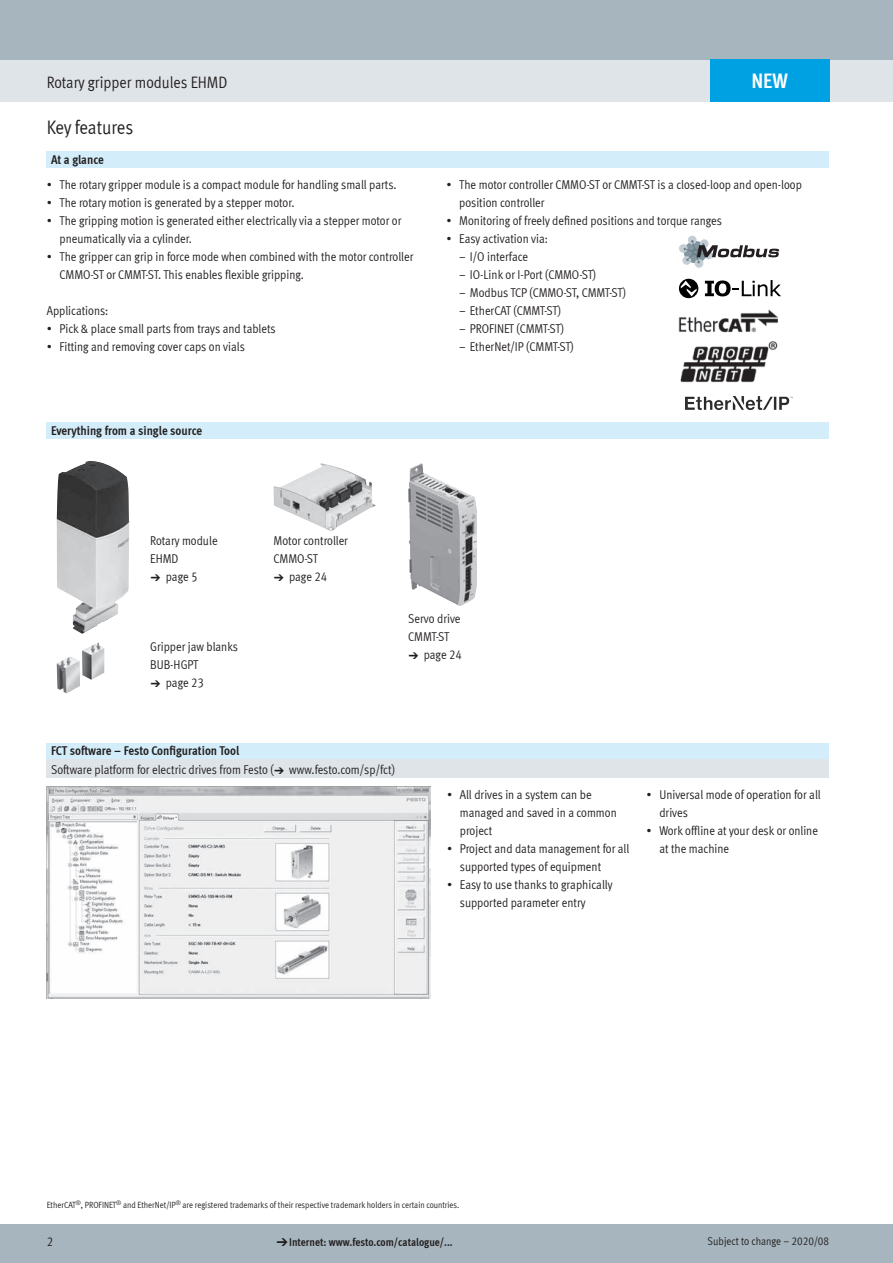
<style>
.page{position:relative;width:893px;height:1263px;background:#fff}
.page>*{position:absolute;margin:0;border:0;box-sizing:border-box;transform-origin:0 0}
.t1{font:700 21px "Meta Cond LF";color:#fff}
.t2{font:19.5px "Meta Cond LF";letter-spacing:-.005em;color:#231f20}
.t3{font:16.5px "Meta Cond LF";color:#231f20}
.t4{font:12.75px/18px "Meta Cond LF";color:#231f20}
.t5{font:700 12.75px "Meta Cond LF";color:#231f20}
.t6{font:700 11.25px "Meta Cond LF";color:#231f20}
.t7{font:11.25px "Meta Cond LF";color:#231f20}
.t8{font:9px "Meta Cond LF";color:#231f20}
.s1{font-family:"Meto Pict 182"}
.s2{font-weight:700}
.s3{font-family:"Meto Pict 182";font-weight:400}
</style>
<div class="page">
<div style="left:0;top:1225px;width:893px;height:38px;background:#a7b6be"></div>
<div style="left:0;top:60px;width:893px;height:42px;background:#dfe4e8"></div>
<div style="left:0;top:0;width:893px;height:60px;background:#a7b6be"></div>
<div style="left:47px;top:151px;width:782px;height:17px;background:#d4edfa"></div>
<div style="left:47px;top:422px;width:782px;height:17px;background:#d4edfa"></div>
<img style="left:57px;top:461px;width:72px;height:173px">
<img style="left:57px;top:642px;width:47px;height:51px">
<img style="left:274px;top:463px;width:102px;height:68px">
<img style="left:408px;top:463px;width:68px;height:142px">
<div style="left:47px;top:743px;width:782px;height:17px;background:#d4edfa"></div>
<div style="left:47px;top:760px;width:782px;height:18px;background:#dfe4e8"></div>
<img style="left:47px;top:786px;width:383px;height:213px">
<div style="left:710px;top:60px;width:119px;height:42px;background:#00a1e3"></div>
<img style="left:679px;top:309px;width:99px;height:24px">
<img style="left:680px;top:341px;width:98px;height:42px">
<img style="left:685px;top:396px;width:107px;height:14px">
<div style="left:688px;top:236px;width:9px;height:8px;background:#c4ced4;border-radius:50%"></div>
<div style="left:679px;top:244px;width:9px;height:9px;background:#c4ced4;border-radius:50%"></div>
<div style="left:695px;top:259px;width:8px;height:9px;background:#c4ced4;border-radius:50%"></div>
<svg style="left:683px;top:240px;width:96px;height:24px"></svg>
<svg style="left:679px;top:279px;width:19px;height:19px"></svg>
<svg style="left:681px;top:281px;width:16px;height:15px"></svg>
<svg style="left:705px;top:280px;width:76px;height:17px"></svg>
<p class="t3" style="left:47px;top:72px;width:182px">Rotary gripper modules EHMD</p>
<h2 class="t2" style="left:47px;top:116px;width:88px">Key features</h2>
<p class="t5" style="left:51px;top:151px;width:54px">At a glance</p>
<p class="t4" style="left:47px;top:175px;width:351px">• The rotary gripper module is a compact module for handling small parts.</p>
<p class="t4" style="left:47px;top:193px;width:249px">• The rotary motion is generated by a stepper motor.</p>
<p class="t4" style="left:60px;top:211px;width:343px;text-indent:-13px">• The gripping motion is generated either electrically via a stepper motor or pneumatically via a cylinder.</p>
<p class="t4" style="left:60px;top:247px;width:355px;text-indent:-13px">• The gripper can grip in force mode when combined with the motor controller<br>CMMO-ST or CMMT-ST. This enables flexible gripping.</p>
<p class="t4" style="left:47px;top:301px;width:63px">Applications:</p>
<p class="t4" style="left:47px;top:319px;width:231px">• Pick &amp; place small parts from trays and tablets</p>
<p class="t4" style="left:47px;top:337px;width:200px">• Fitting and removing cover caps on vials</p>
<p class="t5" style="left:51px;top:422px;width:153px">Everything from a single source</p>
<h1 class="t1" style="left:751px;top:67px;width:38px">NEW</h1>
<p class="t4" style="left:459px;top:175px;width:344px;text-indent:-13px">• The motor controller CMMO-ST or CMMT-ST is a closed-loop and open-loop position controller</p>
<p class="t4" style="left:446px;top:211px;width:277px">• Monitoring of freely defined positions and torque ranges</p>
<p class="t4" style="left:446px;top:229px;width:103px">• Easy activation via:</p>
<p class="t4" style="left:459px;top:247px;width:70px">– I/O interface</p>
<p class="t4" style="left:459px;top:265px;width:138px">– IO-Link or I-Port (CMMO-ST)</p>
<p class="t4" style="left:459px;top:283px;width:168px">– Modbus TCP (CMMO-ST, CMMT-ST)</p>
<p class="t4" style="left:459px;top:301px;width:103px">– EtherCAT (CMMT-ST)</p>
<p class="t4" style="left:459px;top:319px;width:106px">– PROFINET (CMMT-ST)</p>
<p class="t4" style="left:459px;top:337px;width:116px">– EtherNet/IP (CMMT-ST)</p>
<p class="t4" style="left:150px;top:531px;width:69px">Rotary module<br>EHMD<br><span class="s1">a</span> page 5</p>
<p class="t4" style="left:274px;top:531px;width:76px">Motor controller<br>CMMO-ST<br><span class="s1">a</span> page 24</p>
<p class="t4" style="left:150px;top:637px;width:89px">Gripper jaw blanks<br>BUB-HGPT<br><span class="s1">a</span> page 23</p>
<p class="t4" style="left:408px;top:609px;width:55px">Servo drive<br>CMMT-ST <span class="s1">a</span> page 24</p>
<p class="t4" style="left:51px;top:742px;width:345px"><span class="s2">FCT software – Festo Configuration Tool<br></span>Software platform for electric drives from Festo (<span class="s1">a</span> www.festo.com/sp/fct)</p>
<p class="t4" style="left:460px;top:785px;width:158px;text-indent:-13px">• All drives in a system can be managed and saved in a common project</p>
<p class="t4" style="left:460px;top:839px;width:171px;text-indent:-13px">• Project and data management for all supported types of equipment</p>
<p class="t4" style="left:460px;top:875px;width:154px;text-indent:-13px">• Easy to use thanks to graphically supported parameter entry</p>
<p class="t4" style="left:659px;top:785px;width:163px;text-indent:-13px">• Universal mode of operation for all drives</p>
<p class="t4" style="left:659px;top:821px;width:160px;text-indent:-13px">• Work offline at your desk or online at the machine</p>
<p class="t8" style="left:47px;top:1199px;width:414px">EtherCAT<sup>®</sup>, PROFINET<sup>®</sup> and EtherNet/IP<sup>®</sup> are registered trademarks of their respective trademark holders in certain countries.</p>
<p class="t4" style="left:47px;top:1232px;width:8px">2</p>
<p class="t6" style="left:276px;top:1235px;width:178px"><span class="s3">d</span>Internet: www.festo.com/catalogue/...</p>
<p class="t7" style="left:708px;top:1234px;width:123px">Subject to change – 2020/08</p>
</div>
